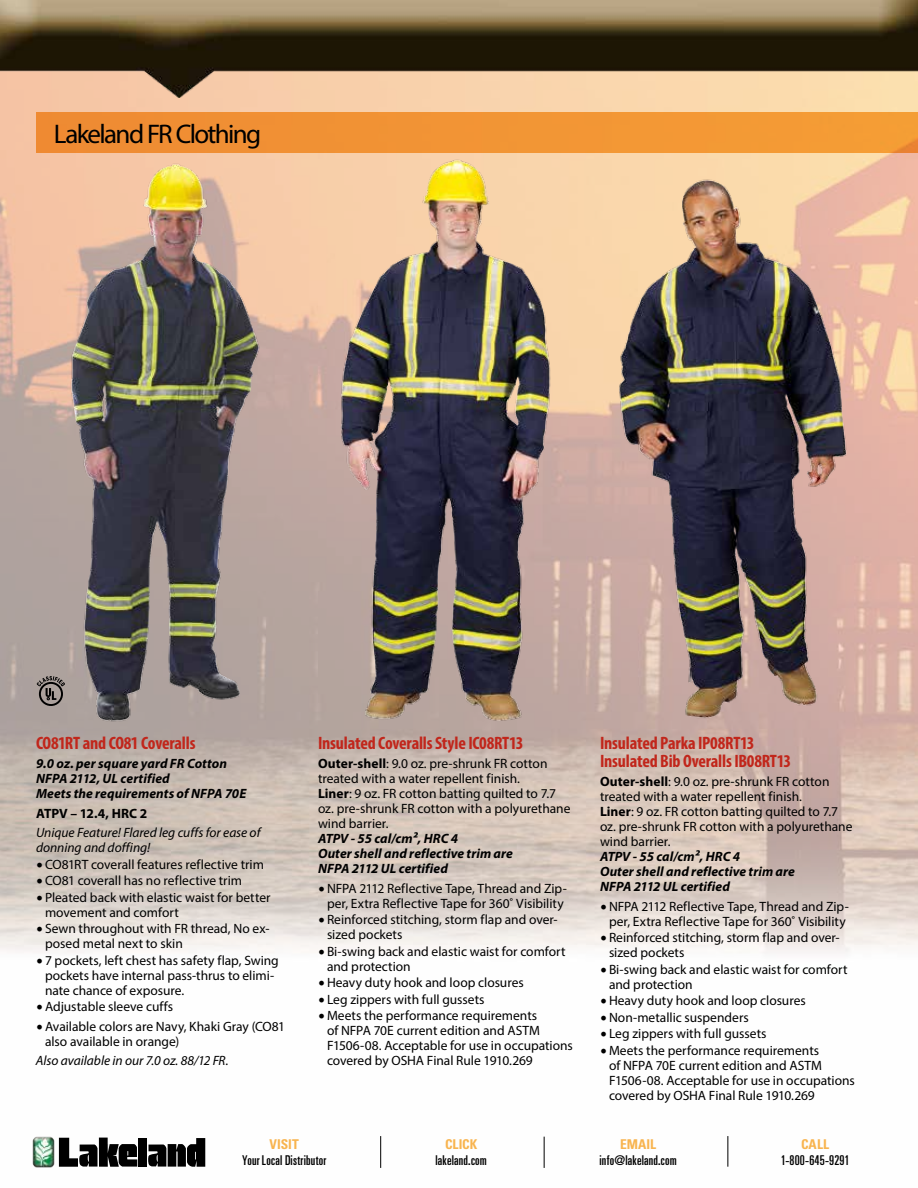
<style>
.page{position:relative;width:918px;height:1188px;background:#fff}
.page>*{position:absolute;margin:0;border:0;box-sizing:border-box;transform-origin:0 0}
.t1{font:27px "Myriad Pro";letter-spacing:-.06em;color:#000}
.t2{font:700 condensed 18px/18px "Myriad Pro";letter-spacing:-.01em;color:#c1261b}
.t3{font:13.5px/15px "Myriad Pro";color:#000}
.t4{font:italic 700 13.5px/15px "Myriad Pro";letter-spacing:.005em;color:#000}
.t5{font:italic 13.5px/15px "Myriad Pro";color:#000}
.t6{font:ultra-condensed 13.5px "Univers LT Std";letter-spacing:.015em;color:#000}
.t7{font:700 condensed 13.5px "Univers";letter-spacing:.005em;color:#f8b44f}
.t8{font:700 13.5px "Myriad Pro";color:#000}
.s1{font-family:"Minion Pro";font-size:18px}
.s2{font-weight:700}
</style>
<div class="page">
<img style="left:0;top:97px;width:918px;height:1071px">
<img style="left:63px;top:153px;width:202px;height:577px">
<img style="left:335px;top:153px;width:221px;height:572px">
<img style="left:601px;top:169px;width:254px;height:561px">
<img style="left:0;top:0;width:918px;height:97px">
<div style="left:39px;top:682px;width:24px;height:24px;border:2px solid #000;border-radius:50%"></div>
<svg style="left:37px;top:676px;width:28px;height:24px"></svg>
<svg style="left:59px;top:1138px;width:78px;height:29px"></svg>
<div style="left:138px;top:1138px;width:9px;height:29px;background:#000"></div>
<svg style="left:148px;top:1138px;width:57px;height:29px"></svg>
<img style="left:31px;top:1137px;width:25px;height:31px">
<hr style="left:380px;top:1136px;width:1px;height:32px;background:#000">
<hr style="left:727px;top:1136px;width:1px;height:31px;background:#000">
<hr style="left:544px;top:1137px;width:1px;height:31px;background:#000">
<div style="left:36px;top:112px;width:882px;height:41px;background:#f29435"></div>
<h1 class="t1" style="left:54px;top:117px;width:209px">Lakeland FR Clothing</h1>
<h2 class="t2" style="left:36px;top:733px;width:161px">CO81RT and CO81 Coveralls</h2>
<p class="t4" style="left:36px;top:756px;width:212px">9.0 oz. per square yard FR Cotton<br>NFPA 2112, UL certified<br>Meets the requirements of NFPA 70E</p>
<p class="t8" style="left:36px;top:804px;width:113px">ATPV – 12.4, HRC 2</p>
<p class="t5" style="left:36px;top:825px;width:226px">Unique Feature! Flared leg cuffs for ease of donning and doffing!</p>
<p class="t3" style="left:36px;top:857px;width:229px"><span class="s1">•</span> CO81RT coverall features reflective trim</p>
<p class="t3" style="left:36px;top:873px;width:208px"><span class="s1">•</span> CO81 coverall has no reflective trim</p>
<p class="t3" style="left:45px;top:890px;width:227px;text-indent:-9px"><span class="s1">•</span> Pleated back with elastic waist for better movement and comfort</p>
<p class="t3" style="left:45px;top:921px;width:226px;text-indent:-9px"><span class="s1">•</span> Sewn throughout with FR thread, No ex&shy;posed metal next to skin</p>
<p class="t3" style="left:45px;top:953px;width:235px;text-indent:-9px"><span class="s1">•</span> 7 pockets, left chest has safety flap, Swing pockets have internal pass-thrus to elimi&shy;nate chance of exposure.</p>
<p class="t3" style="left:36px;top:999px;width:139px"><span class="s1">•</span>Adjustable sleeve cuffs</p>
<p class="t3" style="left:45px;top:1019px;width:242px;text-indent:-9px"><span class="s1">•</span>Available colors are Navy, Khaki Gray (CO81 also available in orange)</p>
<p class="t5" style="left:36px;top:1053px;width:194px">Also available in our 7.0 oz. 88/12 FR.</p>
<h2 class="t2" style="left:318px;top:733px;width:207px">Insulated Coveralls Style IC08RT13</h2>
<p class="t3" style="left:318px;top:756px;width:254px"><span class="s2">Outer-shell</span>: 9.0 oz. pre-shrunk FR cotton treated with a water repellent finish.<br><span class="s2">Liner</span>: 9 oz. FR cotton batting quilted to 7.7 oz. pre-shrunk FR cotton with a polyurethane wind barrier.</p>
<p class="t4" style="left:318px;top:831px;width:197px">ATPV - 55 cal/cm², HRC 4<br>Outer shell and reflective trim are<br>NFPA 2112 UL certified</p>
<p class="t3" style="left:318px;top:881px;width:250px;text-align:center"><span class="s1">•</span>NFPA 2112 Reflective Tape, Thread and Zip&shy;per, Extra Reflective Tape for 360˚ Visibility</p>
<p class="t3" style="left:327px;top:912px;width:232px;text-indent:-9px"><span class="s1">•</span> Reinforced stitching, storm flap and over&shy;sized pockets</p>
<p class="t3" style="left:327px;top:944px;width:240px;text-indent:-9px"><span class="s1">•</span> Bi-swing back and elastic waist for comfort and protection</p>
<p class="t3" style="left:318px;top:975px;width:207px"><span class="s1">•</span>Heavy duty hook and loop closures</p>
<p class="t3" style="left:318px;top:992px;width:168px"><span class="s1">•</span> Leg zippers with full gussets</p>
<p class="t3" style="left:327px;top:1008px;width:247px;text-indent:-9px"><span class="s1">•</span> Meets the performance requirements<br>of NFPA 70E current edition and ASTM F1506-08. Acceptable for use in occupations covered by OSHA Final Rule 1910.269</p>
<p class="t7" style="left:270px;top:1136px;width:31px">VISIT</p>
<p class="t6" style="left:242px;top:1152px;width:86px">Your Local Distributor</p>
<p class="t7" style="left:445px;top:1135px;width:34px">CLICK</p>
<p class="t6" style="left:436px;top:1152px;width:53px">lakeland.com</p>
<h2 class="t2" style="left:600px;top:733px;width:193px">Insulated Parka IP08RT13<br>Insulated Bib Overalls IB08RT13</h2>
<p class="t3" style="left:600px;top:774px;width:254px"><span class="s2">Outer-shell</span>: 9.0 oz. pre-shrunk FR cotton treated with a water repellent finish.<br><span class="s2">Liner</span>: 9 oz. FR cotton batting quilted to 7.7 oz. pre-shrunk FR cotton with a polyurethane wind barrier.</p>
<p class="t4" style="left:600px;top:849px;width:197px">ATPV - 55 cal/cm², HRC 4<br>Outer shell and reflective trim are<br>NFPA 2112 UL certified</p>
<p class="t3" style="left:600px;top:899px;width:250px;text-align:center"><span class="s1">•</span>NFPA 2112 Reflective Tape, Thread and Zip&shy;per, Extra Reflective Tape for 360˚ Visibility</p>
<p class="t3" style="left:609px;top:930px;width:232px;text-indent:-9px"><span class="s1">•</span> Reinforced stitching, storm flap and over&shy;sized pockets</p>
<p class="t3" style="left:609px;top:962px;width:240px;text-indent:-9px"><span class="s1">•</span> Bi-swing back and elastic waist for comfort and protection</p>
<p class="t3" style="left:600px;top:993px;width:207px"><span class="s1">•</span>Heavy duty hook and loop closures</p>
<p class="t3" style="left:600px;top:1010px;width:150px"><span class="s1">•</span>Non-metallic suspenders</p>
<p class="t3" style="left:600px;top:1026px;width:168px"><span class="s1">•</span> Leg zippers with full gussets</p>
<p class="t3" style="left:609px;top:1043px;width:247px;text-indent:-9px"><span class="s1">•</span> Meets the performance requirements<br>of NFPA 70E current edition and ASTM F1506-08. Acceptable for use in occupations covered by OSHA Final Rule 1910.269</p>
<p class="t7" style="left:620px;top:1135px;width:38px">EMAIL</p>
<p class="t6" style="left:599px;top:1152px;width:79px">info@lakeland.com</p>
<p class="t7" style="left:801px;top:1136px;width:30px">CALL</p>
<p class="t6" style="left:781px;top:1153px;width:70px">1-800-645-9291</p>
</div>
